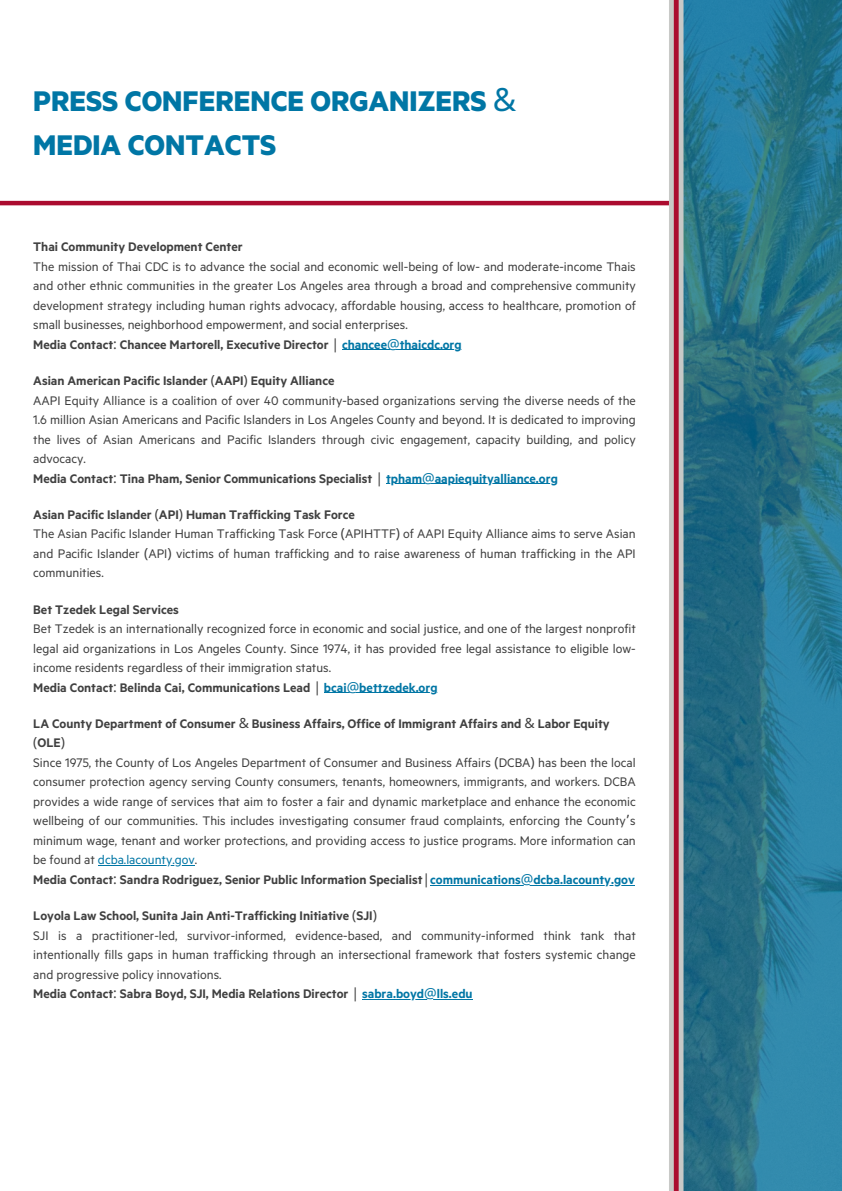
<style>
.page{position:relative;width:842px;height:1191px;background:#fff}
.page>*{position:absolute;margin:0;border:0;box-sizing:border-box;transform-origin:0 0}
.t1{font:700 32px/44.2px "Test Metric";color:#0076a5}
.t2{font:14px/19.5px "Test Metric";color:#404040;text-align:justify}
.t3{font:600 14px/19.5px "Test Metric";color:#404040}
.s1{font-family:"Noto Sans";font-weight:400}
.s2{color:#0076a5}
.s3{font-family:"Noto Sans";font-weight:400;color:#0076a5}
.s4{font-family:"Noto Sans"}
.s5{font-family:"Noto Sans Gurmukhi"}
</style>
<div class="page">
<hr style="left:342px;top:349px;width:120px;height:1px;background:#0076a5">
<hr style="left:386px;top:483px;width:172px;height:1px;background:#0076a5">
<hr style="left:324px;top:692px;width:114px;height:1px;background:#0076a5">
<hr style="left:98px;top:865px;width:97px;height:1px;background:#0076a5">
<hr style="left:430px;top:884px;width:205px;height:1px;background:#0076a5">
<hr style="left:362px;top:998px;width:111px;height:1px;background:#0076a5">
<hr style="left:0;top:201px;width:758px;height:4px;background:#ab0c2f">
<svg style="left:683px;top:0;width:159px;height:1190px;background:#28758f"></svg>
<div style="left:669px;top:0;width:14px;height:1190px;background:#c8c9c7"></div>
<div style="left:674px;top:0;width:5px;height:1190px;background:#ab0c2f"></div>
<p class="t1" style="left:33px;top:81px;width:485px">PRESS CONFERENCE ORGANIZERS <span class="s1">&amp;<br></span>MEDIA CONTACTS</p>
<p class="t3" style="left:33px;top:238px;width:211px">Thai Community Development Center</p>
<p class="t2" style="left:33px;top:257px;width:604px">The mission of Thai CDC is to advance the social and economic well-being of low- and moderate-income Thais and other ethnic communities in the greater Los Angeles area through a broad and comprehensive community development strategy including human rights advocacy, affordable housing, access to healthcare, promotion of small businesses, neighborhood empowerment, and social enterprises.</p>
<h1 class="t3" style="left:33px;top:335px;width:430px">Media Contact<span class="s1">:</span> Chancee Martorell, Executive Director <span class="s1">|</span> <span class="s2">chancee</span><span class="s3">@</span><span class="s2">thaicdc.org</span></h1>
<p class="t3" style="left:33px;top:372px;width:303px">Asian American Pacific Islander <span class="s1">(</span>AAPI<span class="s1">)</span> Equity Alliance</p>
<p class="t2" style="left:33px;top:391px;width:604px">AAPI Equity Alliance is a coalition of over 40 community-based organizations serving the diverse needs of the 1.6 million Asian Americans and Pacific Islanders in Los Angeles County and beyond. It is dedicated to improving the lives of Asian Americans and Pacific Islanders through civic engagement, capacity building, and policy advocacy.</p>
<p class="t3" style="left:33px;top:469px;width:526px">Media Contact<span class="s1">:</span> Tina Pham, Senior Communications Specialist <span class="s1">|</span> <span class="s2">tpham</span><span class="s3">@</span><span class="s2">aapiequityalliance.org</span></p>
<p class="t3" style="left:33px;top:505px;width:323px">Asian Pacific Islander <span class="s1">(</span>API<span class="s1">)</span> Human Trafficking Task Force</p>
<p class="t2" style="left:33px;top:525px;width:604px">The Asian Pacific Islander Human Trafficking Task Force <span class="s4">(</span>APIHTTF<span class="s4">)</span> of AAPI Equity Alliance aims to serve Asian and Pacific Islander <span class="s4">(</span>API<span class="s4">)</span> victims of human trafficking and to raise awareness of human trafficking in the API communities.</p>
<p class="t3" style="left:33px;top:600px;width:147px">Bet Tzedek Legal Services</p>
<p class="t2" style="left:33px;top:619px;width:604px">Bet Tzedek is an internationally recognized force in economic and social justice, and one of the largest nonprofit legal aid organizations in Los Angeles County. Since 1974, it has provided free legal assistance to eligible low&shy;income residents regardless of their immigration status.</p>
<p class="t3" style="left:33px;top:678px;width:406px">Media Contact<span class="s1">:</span> Belinda Cai, Communications Lead <span class="s1">|</span> <span class="s2">bcai</span><span class="s3">@</span><span class="s2">bettzedek.org</span></p>
<p class="t3" style="left:33px;top:714px;width:578px">LA County Department of Consumer <span class="s1">&amp;</span> Business Affairs, Office of Immigrant Affairs and <span class="s1">&amp;</span> Labor Equity <span class="s1">(</span>OLE<span class="s1">)</span></p>
<p class="t2" style="left:33px;top:753px;width:604px">Since 1975, the County of Los Angeles Department of Consumer and Business Affairs <span class="s4">(</span>DCBA<span class="s4">)</span> has been the local consumer protection agency serving County consumers, tenants, homeowners, immigrants, and workers. DCBA provides a wide range of services that aim to foster a fair and dynamic marketplace and enhance the economic wellbeing of our communities. This includes investigating consumer fraud complaints, enforcing the County<span class="s5">’</span>s minimum wage, tenant and worker protections, and providing access to justice programs. More information can be found at <span class="s2">dcba.lacounty.gov</span>.</p>
<p class="t3" style="left:33px;top:870px;width:603px">Media Contact<span class="s1">:</span> Sandra Rodriguez, Senior Public Information Specialist<span class="s1">|</span><span class="s2">communications</span><span class="s3">@</span><span class="s2">dcba.lacounty.gov</span></p>
<p class="t3" style="left:33px;top:906px;width:345px">Loyola Law School, Sunita Jain Anti-Trafficking Initiative <span class="s1">(</span>SJI<span class="s1">)</span></p>
<p class="t2" style="left:33px;top:926px;width:604px">SJI is a practitioner-led, survivor-informed, evidence-based, and community-informed think tank that intentionally fills gaps in human trafficking through an intersectional framework that fosters systemic change and progressive policy innovations.</p>
<p class="t3" style="left:33px;top:984px;width:441px">Media Contact<span class="s1">:</span> Sabra Boyd, SJI, Media Relations Director <span class="s1">|</span> <span class="s2">sabra.boyd</span><span class="s3">@</span><span class="s2">lls.edu</span></p>
</div>
